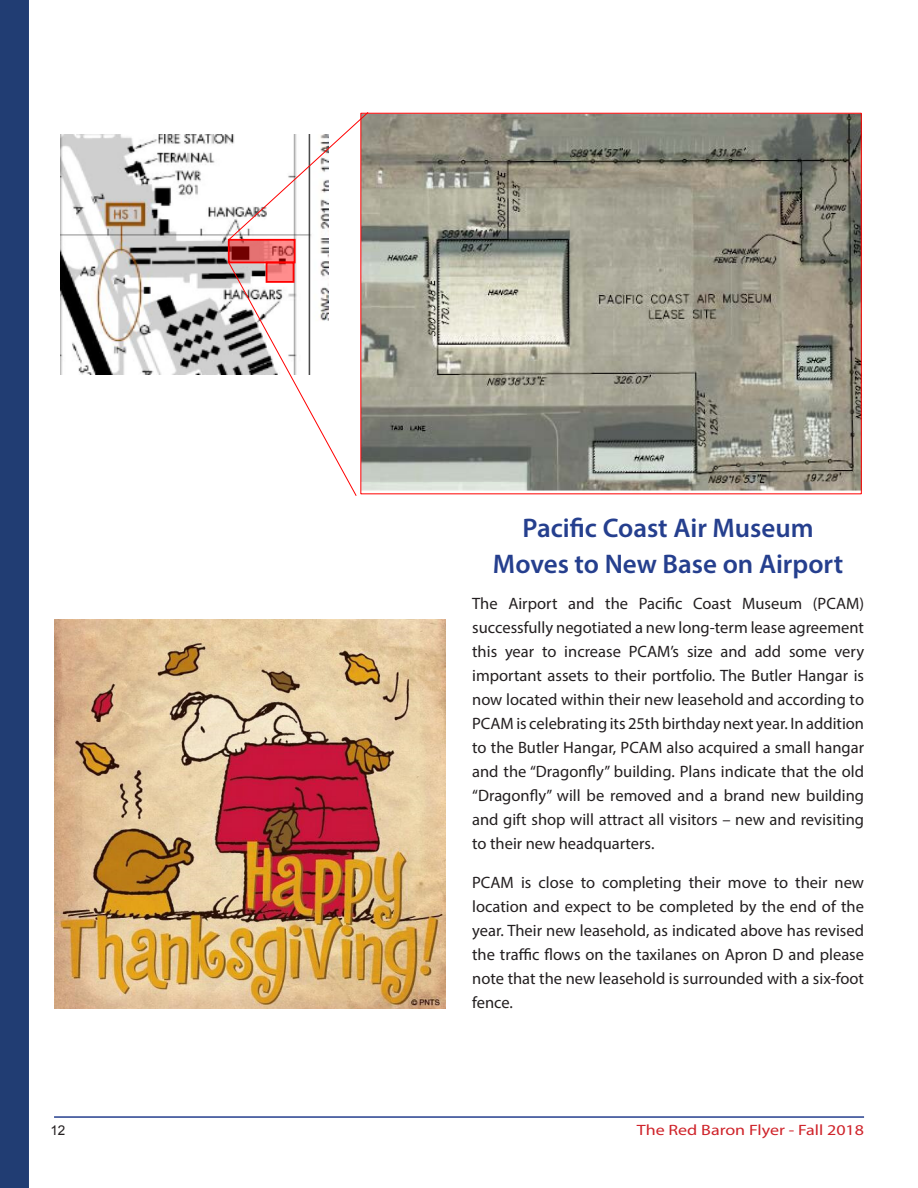
<style>
.page{position:relative;width:918px;height:1188px;background:#fff}
.page>*{position:absolute;margin:0;border:0;box-sizing:border-box;transform-origin:0 0}
.Text_11__L_Justified{font:600 27px/36px "Myriad Pro";color:#253f8e;text-align:center}
.t1{font:16.5px/24px "Myriad Pro";color:#231f20;text-align:justify}
.t2{font:15px "Myriad Pro";color:#cf232a;scale:1.2 1}
.t3{font:13.5px "Arial";color:#231f20}
</style>
<div class="page">
<hr style="left:54px;top:1116px;width:810px;height:2px;background:#253f8e">
<div style="left:0;top:0;width:29px;height:1188px;background:#213d73"></div>
<img style="left:60px;top:134px;width:269px;height:241px">
<img style="left:363px;top:115px;width:497px;height:376px">
<svg style="left:227px;top:112px;width:142px;height:129px"></svg>
<svg style="left:228px;top:261px;width:129px;height:235px"></svg>
<div style="left:229px;top:240px;width:66px;height:22px;background:#f00;opacity:.45"></div>
<div style="left:228px;top:239px;width:68px;height:24px;border:2px solid #f00"></div>
<div style="left:267px;top:262px;width:27px;height:20px;background:#f00;opacity:.45"></div>
<div style="left:266px;top:262px;width:28px;height:21px;border:2px solid #f00"></div>
<img style="left:54px;top:620px;width:392px;height:389px">
<p class="Text_11__L_Justified" style="left:493px;top:510px;width:352px">Pacific Coast Air Museum<br>Moves to New Base on Airport</p>
<p class="t1" style="left:472px;top:592px;width:393px">The Airport and the Pacific Coast Museum (PCAM) successfully negotiated a new long-term lease agreement this year to increase PCAM’s size and add some very important assets to their portfolio. The Butler Hangar is now located within their new leasehold and according to PCAM is celebrating its 25th birthday next year. In addition to the Butler Hangar, PCAM also acquired a small hangar and the “Dragonfly” building. Plans indicate that the old “Dragonfly” will be removed and a brand new building and gift shop will attract all visitors – new and revisiting to their new headquarters.</p>
<p class="t1" style="left:472px;top:871px;width:393px">PCAM is close to completing their move to their new location and expect to be completed by the end of the year. Their new leasehold, as indicated above has revised the traffic flows on the taxilanes on Apron D and please note that the new leasehold is surrounded with a six-foot fence.</p>
<p class="t3" style="left:50px;top:1122px;width:17px">12</p>
<p class="t2" style="left:637px;top:1121px;width:191px">The Red Baron Flyer - Fall 2018</p>
</div>
